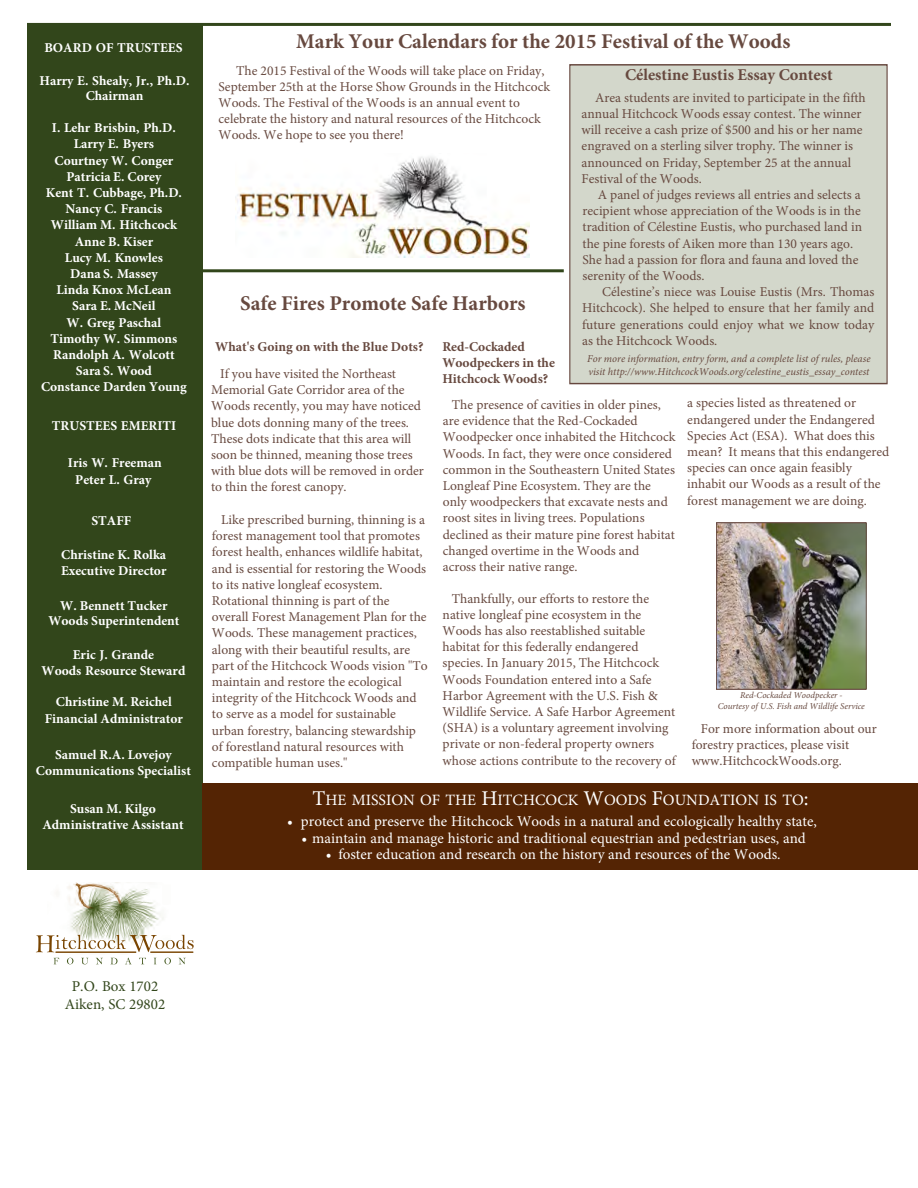
<style>
.page{position:relative;width:918px;height:1188px;background:#fff}
.page>*{position:absolute;margin:0;border:0;box-sizing:border-box;transform-origin:0 0}
.t1{font:700 21px "Minion Pro";color:#67493f}
.t2{font:700 16.5px "Minion Pro";color:#67493f}
.t3{font:15.75px "Minion Pro";color:#fff}
.t4{font:15px "Minion Pro";color:#fff}
.t5{font:15px/18px "Minion Pro";color:#32461b;text-align:center}
.t6{font:13.5px/16.2px "Minion Pro";color:#67493f}
.t7{font:700 13.5px/16.2px "Minion Pro";color:#fff;text-align:center}
.t8{font:700 13.5px/16px "Minion Pro";color:#67493f}
.t9{font:italic 10.5px/12.6px "Minion Pro";color:#67493f}
.t10{font:italic 9px/10.8px "Minion Pro";color:#67493f;text-align:center}
.s1{font-size:21px}
</style>
<div class="page">
<div style="left:27px;top:26px;width:175px;height:844px;background:#32461b"></div>
<hr style="left:27px;top:23px;width:864px;height:3px;background:#32461b">
<div style="left:202px;top:784px;width:716px;height:86px;background:#542404"></div>
<img style="left:47px;top:882px;width:117px;height:71px">
<svg style="left:53px;top:958px;width:6px;height:6px"></svg>
<svg style="left:67px;top:958px;width:6px;height:6px"></svg>
<svg style="left:81px;top:958px;width:7px;height:6px"></svg>
<svg style="left:96px;top:958px;width:7px;height:6px"></svg>
<svg style="left:111px;top:958px;width:7px;height:6px"></svg>
<svg style="left:125px;top:958px;width:6px;height:6px"></svg>
<svg style="left:139px;top:958px;width:7px;height:6px"></svg>
<svg style="left:154px;top:958px;width:2px;height:6px"></svg>
<svg style="left:164px;top:958px;width:7px;height:6px"></svg>
<svg style="left:179px;top:958px;width:7px;height:6px"></svg>
<svg style="left:36px;top:935px;width:158px;height:17px"></svg>
<hr style="left:56px;top:952px;width:80px;height:1px;background:#794400">
<hr style="left:150px;top:952px;width:43px;height:1px;background:#794400">
<div style="left:570px;top:65px;width:316px;height:319px;background:#d3d7cb"></div>
<div style="left:569px;top:64px;width:319px;height:320px;border:1px solid #66473e"></div>
<img style="left:235px;top:157px;width:295px;height:100px">
<hr style="left:195px;top:270px;width:369px;height:2px;background:#32461b">
<img style="left:718px;top:524px;width:147px;height:164px">
<div style="left:716px;top:522px;width:151px;height:168px;border:1px solid #66473e"></div>
<p class="t7" style="left:44px;top:40px;width:140px">BOARD OF TRUSTEES</p>
<p class="t7" style="left:40px;top:73px;width:152px;line-height:15.5px">Harry E. Shealy, Jr., Ph.D.<br>Chairman</p>
<p class="t7" style="left:41px;top:120px;width:147px">I. Lehr Brisbin, Ph.D.<br>Larry E. Byers<br>Courtney W. Conger<br>Patricia E. Corey<br>Kent T. Cubbage, Ph.D.<br>Nancy C. Francis<br>William M. Hitchcock<br>Anne B. Kiser<br>Lucy M. Knowles<br>Dana S. Massey<br>Linda Knox McLean<br>Sara E. McNeil<br>W. Greg Paschal<br>Timothy W. Simmons<br>Randolph A. Wolcott<br>Sara S. Wood<br>Constance Darden Young</p>
<p class="t7" style="left:52px;top:418px;width:126px">TRUSTEES EMERITI</p>
<p class="t7" style="left:68px;top:455px;width:95px">Iris W. Freeman<br>Peter L. Gray</p>
<p class="t7" style="left:91px;top:512px;width:41px">STAFF</p>
<p class="t7" style="left:61px;top:547px;width:107px;text-align:left">Christine K. Rolka<br>Executive Director</p>
<p class="t7" style="left:48px;top:597px;width:133px;line-height:15.5px">W. Bennett Tucker<br>Woods Superintendent</p>
<p class="t7" style="left:42px;top:646px;width:145px">Eric J. Grande<br>Woods Resource Steward</p>
<p class="t7" style="left:45px;top:694px;width:140px">Christine M. Reichel<br>Financial Administrator</p>
<p class="t7" style="left:36px;top:747px;width:157px">Samuel R.A. Lovejoy<br>Communications Specialist</p>
<p class="t7" style="left:42px;top:800px;width:143px">Susan M. Kilgo<br>Administrative Assistant</p>
<h1 class="t1" style="left:296px;top:26px;width:496px">Mark Your Calendars for the 2015 Festival of the Woods</h1>
<p class="t2" style="left:625px;top:64px;width:209px">Célestine Eustis Essay Contest</p>
<p class="t6" style="left:582px;top:89px;width:286px;text-indent:14px">Area students are invited to participate in the fifth annual Hitchcock Woods essay contest. The winner will receive a cash prize of $500 and his or her name engraved on a sterling silver trophy. The winner is announced on Friday, September 25 at the annual Festival of the Woods.</p>
<p class="t6" style="left:583px;top:187px;width:281px;text-indent:15px">A panel of judges reviews all entries and selects a recipient whose appreciation of the Woods is in the tradition of Célestine Eustis, who purchased land in the pine forests of Aiken more than 130 years ago.<br>She had a passion for flora and fauna and loved the serenity of the Woods.</p>
<p class="t6" style="left:582px;top:284px;width:294px;text-align:justify;text-indent:20px">Célestine’s niece was Louise Eustis (Mrs. Thomas Hitchcock). She helped to ensure that her family and future generations could enjoy what we know today as the Hitchcock Woods.</p>
<p class="t9" style="left:587px;top:353px;width:285px">For more information, entry form, and a complete list of rules, please visit http://www.HitchcockWoods.org/celestine_eustis_essay_contest</p>
<p class="t6" style="left:219px;top:62px;width:333px;text-indent:18px">The 2015 Festival of the Woods will take place on Friday, September 25th at the Horse Show Grounds in the Hitchcock Woods. The Festival of the Woods is an annual event to celebrate the history and natural resources of the Hitchcock Woods. We hope to see you there!</p>
<h1 class="t1" style="left:240px;top:289px;width:287px">Safe Fires Promote Safe Harbors</h1>
<p class="t8" style="left:442px;top:338px;width:114px">Red-Cockaded<br>Woodpeckers in the<br>Hitchcock Woods?</p>
<p class="t8" style="left:215px;top:338px;width:210px">What's Going on with the Blue Dots?</p>
<p class="t6" style="left:211px;top:366px;width:214px;text-indent:9px">If you have visited the Northeast Memorial Gate Corridor area of the Woods recently, you may have noticed blue dots donning many of the trees.<br>These dots indicate that this area will soon be thinned, meaning those trees with blue dots will be removed in order to thin the forest canopy.</p>
<p class="t6" style="left:212px;top:512px;width:217px;text-indent:9px">Like prescribed burning, thinning is a forest management tool that promotes forest health, enhances wildlife habitat, and is essential for restoring the Woods to its native longleaf ecosystem.<br>Rotational thinning is part of the overall Forest Management Plan for the Woods. These management practices, along with their beautiful results, are part of the Hitchcock Woods vision "To maintain and restore the ecological integrity of the Hitchcock Woods and to serve as a model for sustainable urban forestry, balancing stewardship of forestland natural resources with compatible human uses."</p>
<p class="t6" style="left:443px;top:397px;width:234px;text-indent:9px">The presence of cavities in older pines, are evidence that the Red-Cockaded Woodpecker once inhabited the Hitchcock Woods. In fact, they were once considered common in the Southeastern United States Longleaf Pine Ecosystem. They are the only woodpeckers that excavate nests and roost sites in living trees. Populations declined as their mature pine forest habitat changed overtime in the Woods and across their native range.</p>
<p class="t6" style="left:687px;top:395px;width:204px">a species listed as threatened or endangered under the Endangered Species Act (ESA). What does this mean? It means that this endangered species can once again feasibly inhabit our Woods as a result of the forest management we are doing.</p>
<p class="t6" style="left:443px;top:590px;width:235px;text-indent:9px">Thankfully, our efforts to restore the native longleaf pine ecosystem in the Woods has also reestablished suitable habitat for this federally endangered species. In January 2015, The Hitchcock Woods Foundation entered into a Safe Harbor Agreement with the U.S. Fish &amp; Wildlife Service. A Safe Harbor Agreement (SHA) is a voluntary agreement involving private or non-federal property owners whose actions contribute to the recovery of</p>
<p class="t10" style="left:718px;top:690px;width:149px">Red-Cockaded Woodpecker -<br>Courtesy of U.S. Fish and Wildlife Service</p>
<p class="t6" style="left:692px;top:721px;width:187px;text-indent:9px">For more information about our forestry practices, please visit www.HitchcockWoods.org.</p>
<p class="t3" style="left:312px;top:789px;width:498px"><span class="s1">T</span>HE MISSION OF THE <span class="s1">H</span>ITCHCOCK <span class="s1">W</span>OODS <span class="s1">F</span>OUNDATION IS TO<span class="s1">:</span></p>
<p class="t4" style="left:287px;top:812px;width:531px">• protect and preserve the Hitchcock Woods in a natural and ecologically healthy state,</p>
<p class="t4" style="left:301px;top:828px;width:506px">• maintain and manage historic and traditional equestrian and pedestrian uses, and</p>
<p class="t4" style="left:326px;top:845px;width:456px">• foster education and research on the history and resources of the Woods.</p>
<p class="t5" style="left:65px;top:977px;width:102px">P.O. Box 1702<br>Aiken, SC 29802</p>
</div>
